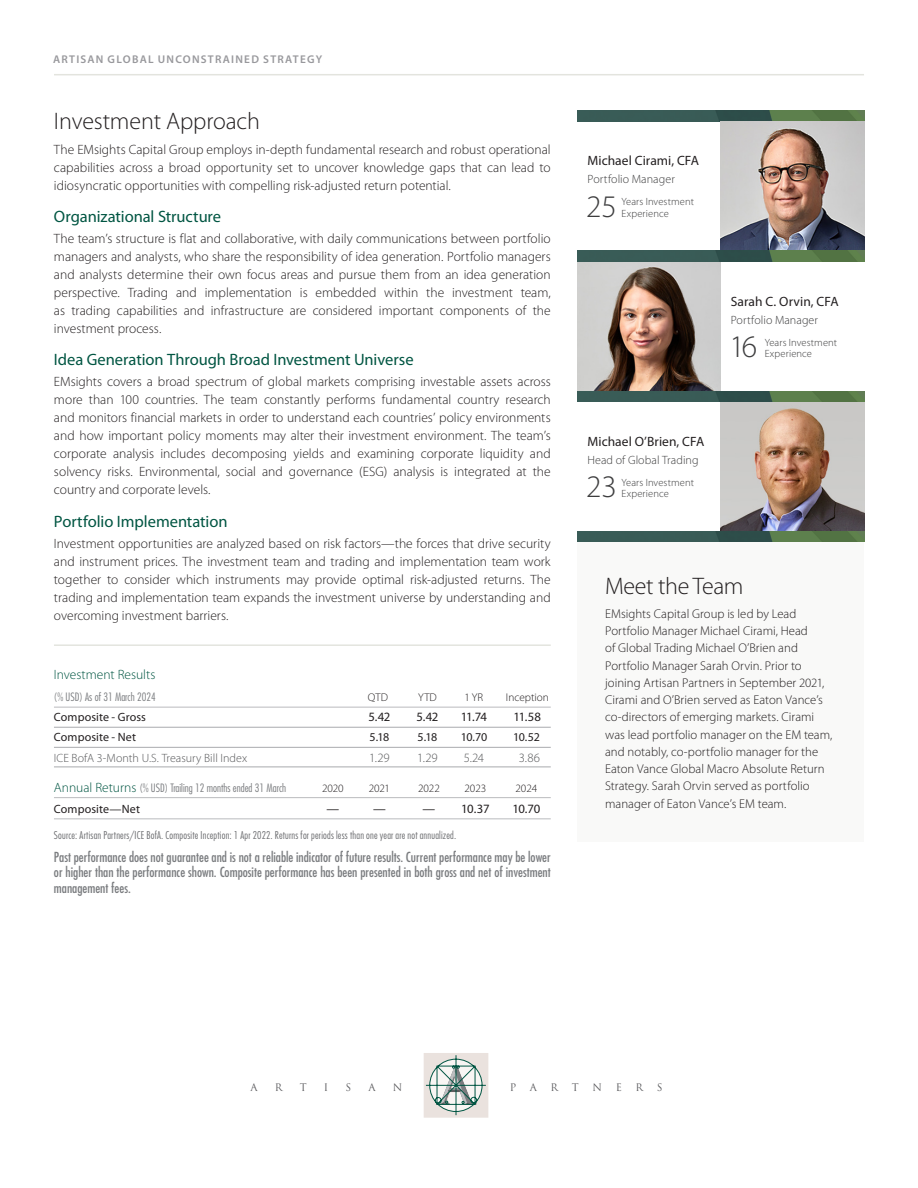
<style>
.page{position:relative;width:918px;height:1188px;background:#fff}
.page>*{position:absolute;margin:0;border:0;box-sizing:border-box;transform-origin:0 0}
.Body{font:300 31.5px "Myriad Pro";color:#3e3e3f}
.Body-2{font:300 24px "Myriad Pro";letter-spacing:-.005em;color:#231f20}
.Green_Subhead{font:300 24px "Myriad Pro";letter-spacing:-.015em;color:#231f20}
.Green_Subhead-2{font:16.5px "Myriad Pro";letter-spacing:-.005em;color:#005542}
.Body-3{font:300 13.5px/18px "Myriad Pro";color:#231f20;text-align:justify}
.Prospectus_Disclosure{font:condensed 13.5px/15.8px "Futura Std";color:#7a7c7f;text-align:justify}
.Body-4{font:13.5px "Myriad Pro";letter-spacing:.005em;color:#231f20}
.Green_Subhead-3{font:300 13.5px "Myriad Pro";color:#005542}
.Pillars{font:300 12.75px/17.2px "Myriad Pro";letter-spacing:.005em;color:#231f20}
.Performance_Lines_Bold{font:12.75px "Myriad Pro";letter-spacing:-.04em;color:#231f20}
.Performance_Lines{font:300 12.75px "Myriad Pro";letter-spacing:-.01em;color:#57585a}
.Performance_Team{font:12.75px "Myriad Pro";letter-spacing:-.035em;color:#231f20}
.Body-5{font:300 12px "Myriad Pro";letter-spacing:.01em;color:#3e3e3f}
.Performance_Lines_Bold-2{font:12px "Myriad Pro";letter-spacing:.005em;color:#231f20}
.Performance_Lines-2{font:300 12px "Myriad Pro";letter-spacing:.005em;color:#57585a}
.Performance_Team-2{font:12px "Myriad Pro";letter-spacing:.005em;color:#231f20}
.Paragraph_Style_4{font:300 condensed 11.25px "Futura Std";color:#7a7c7f}
.Green_Subhead-4{font:600 11.25px "Myriad Pro";letter-spacing:.11em;color:#98989c}
.Performance_Team-3{font:300 condensed 11.25px "Futura Std";color:#7a7c7f}
.Paragraph_Style_4-2{font:300 11.25px "Myriad Pro";letter-spacing:-.005em;color:#231f20}
.Performance_Team-4{font:300 11.25px "Myriad Pro";color:#231f20}
.Body_Source{font:300 condensed 10.5px "Futura Std";letter-spacing:.02em;color:#6c6d70}
.Body-6{font:300 10.5px/11.2px "Myriad Pro";letter-spacing:.01em;color:#3e3e3f}
.t1{font:10.2px "Trajan Pro";color:#5a5a5d}
.s1{font-family:"Myriad Pro";font-stretch:normal;font-size:13.5px;color:#005542}
</style>
<div class="page">
<hr style="left:54px;top:707px;width:497px;height:1px;background:#babbbe">
<hr style="left:54px;top:727px;width:497px;height:1px;background:#a9aaae">
<hr style="left:54px;top:747px;width:497px;height:1px;background:#a9aaae">
<hr style="left:54px;top:767px;width:497px;height:1px;background:#a9aaae">
<hr style="left:54px;top:797px;width:497px;height:1px;background:#babbbe">
<hr style="left:54px;top:819px;width:497px;height:1px;background:#babbbe">
<svg style="left:424px;top:1053px;width:64px;height:65px"></svg>
<div style="left:577px;top:542px;width:287px;height:300px;background:#f9f9f8"></div>
<img style="left:577px;top:111px;width:287px;height:10px">
<hr style="left:54px;top:644px;width:497px;height:2px;background:#e3e4de">
<img style="left:721px;top:121px;width:143px;height:130px">
<img style="left:577px;top:262px;width:144px;height:129px">
<img style="left:721px;top:402px;width:143px;height:129px">
<img style="left:577px;top:251px;width:287px;height:10px">
<img style="left:577px;top:391px;width:287px;height:11px">
<img style="left:577px;top:531px;width:287px;height:11px">
<hr style="left:54px;top:74px;width:810px;height:1px;background:#e3e4de">
<p class="Green_Subhead-4" style="left:53px;top:53px;width:270px">ARTISAN GLOBAL UNCONSTRAINED STRATEGY</p>
<p class="Body-2" style="left:54px;top:108px;width:207px">Investment Approach</p>
<p class="Body-3" style="left:54px;top:140px;width:498px">The EMsights Capital Group employs in-depth fundamental research and robust operational capabilities across a broad opportunity set to uncover knowledge gaps that can lead to idiosyncratic opportunities with compelling risk-adjusted return potential.</p>
<p class="Green_Subhead-2" style="left:54px;top:208px;width:169px">Organizational Structure</p>
<p class="Body-3" style="left:54px;top:230px;width:498px">The team’s structure is flat and collaborative, with daily communications between portfolio managers and analysts, who share the responsibility of idea generation. Portfolio managers and analysts determine their own focus areas and pursue them from an idea generation perspective. Trading and implementation is embedded within the investment team, as trading capabilities and infrastructure are considered important components of the investment process.</p>
<p class="Green_Subhead-2" style="left:54px;top:351px;width:361px">Idea Generation Through Broad Investment Universe</p>
<p class="Body-3" style="left:54px;top:373px;width:498px">EMsights covers a broad spectrum of global markets comprising investable assets across more than 100 countries. The team constantly performs fundamental country research and monitors financial markets in order to understand each countries’ policy environments and how important policy moments may alter their investment environment. The team’s corporate analysis includes decomposing yields and examining corporate liquidity and solvency risks. Environmental, social and governance (ESG) analysis is integrated at the country and corporate levels.</p>
<p class="Green_Subhead-2" style="left:54px;top:512px;width:175px">Portfolio Implementation</p>
<p class="Body-3" style="left:54px;top:534px;width:498px">Investment opportunities are analyzed based on risk factors—the forces that drive security and instrument prices. The investment team and trading and implementation team work together to consider which instruments may provide optimal risk-adjusted returns. The trading and implementation team expands the investment universe by understanding and overcoming investment barriers.</p>
<p class="Green_Subhead-3" style="left:54px;top:667px;width:103px">Investment Results</p>
<p class="Performance_Team-3" style="left:54px;top:690px;width:103px">(% USD) As of 31 March 2024</p>
<p class="Performance_Team-4" style="left:368px;top:691px;width:22px">QTD</p>
<p class="Performance_Team-4" style="left:418px;top:691px;width:20px">YTD</p>
<p class="Performance_Team-4" style="left:465px;top:691px;width:20px">1 YR</p>
<p class="Performance_Team-4" style="left:506px;top:691px;width:45px">Inception</p>
<p class="Performance_Lines_Bold-2" style="left:54px;top:711px;width:93px">Composite - Gross</p>
<p class="Performance_Lines_Bold" style="left:369px;top:710px;width:23px">5.42</p>
<p class="Performance_Lines_Bold" style="left:417px;top:710px;width:23px">5.42</p>
<p class="Performance_Lines_Bold" style="left:461px;top:710px;width:28px">11.74</p>
<p class="Performance_Lines_Bold" style="left:514px;top:710px;width:29px">11.58</p>
<p class="Performance_Lines_Bold-2" style="left:54px;top:731px;width:84px">Composite - Net</p>
<p class="Performance_Lines_Bold-2" style="left:370px;top:731px;width:21px">5.18</p>
<p class="Performance_Lines_Bold-2" style="left:418px;top:731px;width:21px">5.18</p>
<p class="Performance_Lines_Bold-2" style="left:461px;top:731px;width:28px">10.70</p>
<p class="Performance_Lines_Bold-2" style="left:513px;top:731px;width:28px">10.52</p>
<p class="Performance_Lines-2" style="left:54px;top:751px;width:195px">ICE BofA 3-Month U.S. Treasury Bill Index</p>
<p class="Performance_Lines" style="left:369px;top:750px;width:22px">1.29</p>
<p class="Performance_Lines" style="left:417px;top:750px;width:22px">1.29</p>
<p class="Performance_Lines" style="left:464px;top:750px;width:22px">5.24</p>
<p class="Performance_Lines" style="left:519px;top:750px;width:23px">3.86</p>
<p class="Paragraph_Style_4" style="left:54px;top:781px;width:234px"><span class="s1">Annual Returns</span> (% USD) Trailing 12 months ended 31 March</p>
<p class="Paragraph_Style_4-2" style="left:322px;top:782px;width:23px">2020</p>
<p class="Paragraph_Style_4-2" style="left:369px;top:782px;width:23px">2021</p>
<p class="Paragraph_Style_4-2" style="left:418px;top:782px;width:23px">2022</p>
<p class="Paragraph_Style_4-2" style="left:464px;top:782px;width:23px">2023</p>
<p class="Paragraph_Style_4-2" style="left:515px;top:782px;width:23px">2024</p>
<p class="Performance_Team-2" style="left:54px;top:802px;width:88px">Composite—Net</p>
<p class="Performance_Team" style="left:327px;top:802px;width:14px">—</p>
<p class="Performance_Team" style="left:373px;top:802px;width:14px">—</p>
<p class="Performance_Team" style="left:423px;top:802px;width:69px">— 10.37</p>
<p class="Performance_Team" style="left:512px;top:802px;width:30px">10.70</p>
<p class="Body_Source" style="left:54px;top:829px;width:404px">Source: Artisan Partners/ICE BofA. Composite Inception: 1 Apr 2022. Returns for periods less than one year are not annualized.</p>
<p class="Prospectus_Disclosure" style="left:54px;top:849px;width:498px">Past performance does not guarantee and is not a reliable indicator of future results. Current performance may be lower or higher than the performance shown. Composite performance has been presented in both gross and net of investment management fees.</p>
<p class="Body-4" style="left:588px;top:153px;width:113px">Michael Cirami, CFA</p>
<p class="Body-5" style="left:588px;top:173px;width:89px">Portfolio Manager</p>
<p class="Body" style="left:586px;top:189px;width:32px">25</p>
<p class="Body-6" style="left:621px;top:196px;width:74px">Years Investment<br>Experience</p>
<p class="Body-4" style="left:731px;top:294px;width:109px">Sarah C. Orvin, CFA</p>
<p class="Body-5" style="left:731px;top:313px;width:89px">Portfolio Manager</p>
<p class="Body" style="left:730px;top:330px;width:29px">16</p>
<p class="Body-6" style="left:765px;top:337px;width:74px">Years Investment<br>Experience</p>
<p class="Body-4" style="left:588px;top:434px;width:118px">Michael O’Brien, CFA</p>
<p class="Body-5" style="left:588px;top:453px;width:113px">Head of Global Trading</p>
<p class="Body" style="left:586px;top:470px;width:32px">23</p>
<p class="Body-6" style="left:621px;top:477px;width:74px">Years Investment<br>Experience</p>
<p class="Green_Subhead" style="left:605px;top:573px;width:140px">Meet the Team</p>
<p class="Pillars" style="left:605px;top:605px;width:229px">EMsights Capital Group is led by Lead Portfolio Manager Michael Cirami, Head<br>of Global Trading Michael O’Brien and Portfolio Manager Sarah Orvin. Prior to joining Artisan Partners in September 2021, Cirami and O’Brien served as Eaton Vance’s co-directors of emerging markets. Cirami was lead portfolio manager on the EM team, and notably, co-portfolio manager for the Eaton Vance Global Macro Absolute Return Strategy. Sarah Orvin served as portfolio manager of Eaton Vance’s EM team.</p>
<p class="t1" style="left:250px;top:1081px;width:9px">A</p>
<p class="t1" style="left:275px;top:1081px;width:9px">R</p>
<p class="t1" style="left:300px;top:1081px;width:9px">T</p>
<p class="t1" style="left:324px;top:1081px;width:6px">I</p>
<p class="t1" style="left:346px;top:1081px;width:7px">S</p>
<p class="t1" style="left:369px;top:1081px;width:9px">A</p>
<p class="t1" style="left:393px;top:1081px;width:11px">N</p>
<p class="t1" style="left:510px;top:1081px;width:8px">P</p>
<p class="t1" style="left:530px;top:1081px;width:9px">A</p>
<p class="t1" style="left:551px;top:1081px;width:9px">R</p>
<p class="t1" style="left:572px;top:1081px;width:9px">T</p>
<p class="t1" style="left:593px;top:1081px;width:11px">N</p>
<p class="t1" style="left:616px;top:1081px;width:8px">E</p>
<p class="t1" style="left:636px;top:1081px;width:9px">R</p>
<p class="t1" style="left:657px;top:1081px;width:7px">S</p>
</div>
